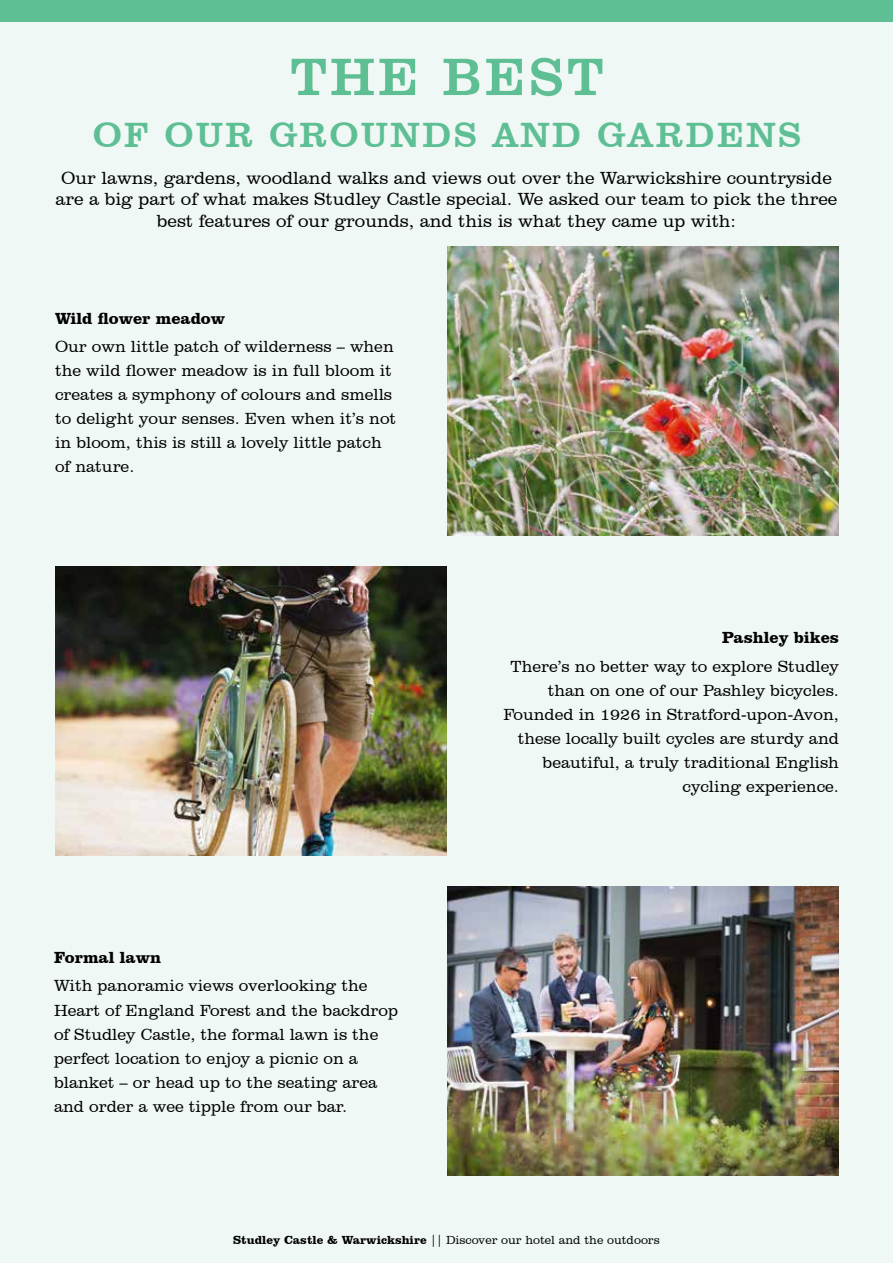
<style>
.page{position:relative;width:893px;height:1263px;background:#eff8f4}
.page>*{position:absolute;margin:0;border:0;box-sizing:border-box;transform-origin:0 0}
.t1{font:54px "Clarendon BT";letter-spacing:.06em;color:#5ebf94}
.t2{font:36px "Clarendon BT";letter-spacing:.06em;color:#5ebf94}
.t3{font:300 18px/21.6px "Clarendon BT";color:#000;text-align:center}
.t4{font:300 16.5px/24px "Clarendon BT";color:#000}
.t5{font:700 16.5px "Clarendon BT";color:#000}
.t6{font:300 12px "Clarendon BT";color:#000}
.s1{font-weight:700}
</style>
<div class="page">
<div style="left:1px;top:0;width:892px;height:21px;background:#5ebf94"></div>
<img style="left:447px;top:247px;width:391px;height:289px">
<img style="left:448px;top:886px;width:391px;height:290px">
<img style="left:55px;top:567px;width:391px;height:289px">
<h1 class="t1" style="left:290px;top:43px;width:315px">THE BEST</h1>
<h2 class="t2" style="left:93px;top:112px;width:710px">OF OUR GROUNDS AND GARDENS</h2>
<p class="t3" style="left:56px;top:167px;width:783px">Our lawns, gardens, woodland walks and views out over the Warwickshire countryside are a big part of what makes Studley Castle special. We asked our team to pick the three best features of our grounds, and this is what they came up with:</p>
<p class="t5" style="left:55px;top:308px;width:171px">Wild flower meadow</p>
<p class="t4" style="left:55px;top:334px;width:343px">Our own little patch of wilderness – when the wild flower meadow is in full bloom it creates a symphony of colours and smells to delight your senses. Even when it’s not in bloom, this is still a lovely little patch of nature.</p>
<p class="t5" style="left:54px;top:947px;width:108px">Formal lawn</p>
<p class="t4" style="left:54px;top:974px;width:346px">With panoramic views overlooking the Heart of England Forest and the backdrop of Studley Castle, the formal lawn is the perfect location to enjoy a picnic on a blanket – or head up to the seating area and order a wee tipple from our bar.</p>
<p class="t5" style="left:722px;top:627px;width:118px">Pashley bikes</p>
<p class="t4" style="left:503px;top:654px;width:337px;text-align:right">There’s no better way to explore Studley than on one of our Pashley bicycles.<br>Founded in 1926 in Stratford-upon-Avon, these locally built cycles are sturdy and beautiful, a truly traditional English cycling experience.</p>
<p class="t6" style="left:233px;top:1232px;width:428px"><span class="s1">Studley Castle &amp; Warwickshire</span> || Discover our hotel and the outdoors</p>
</div>
